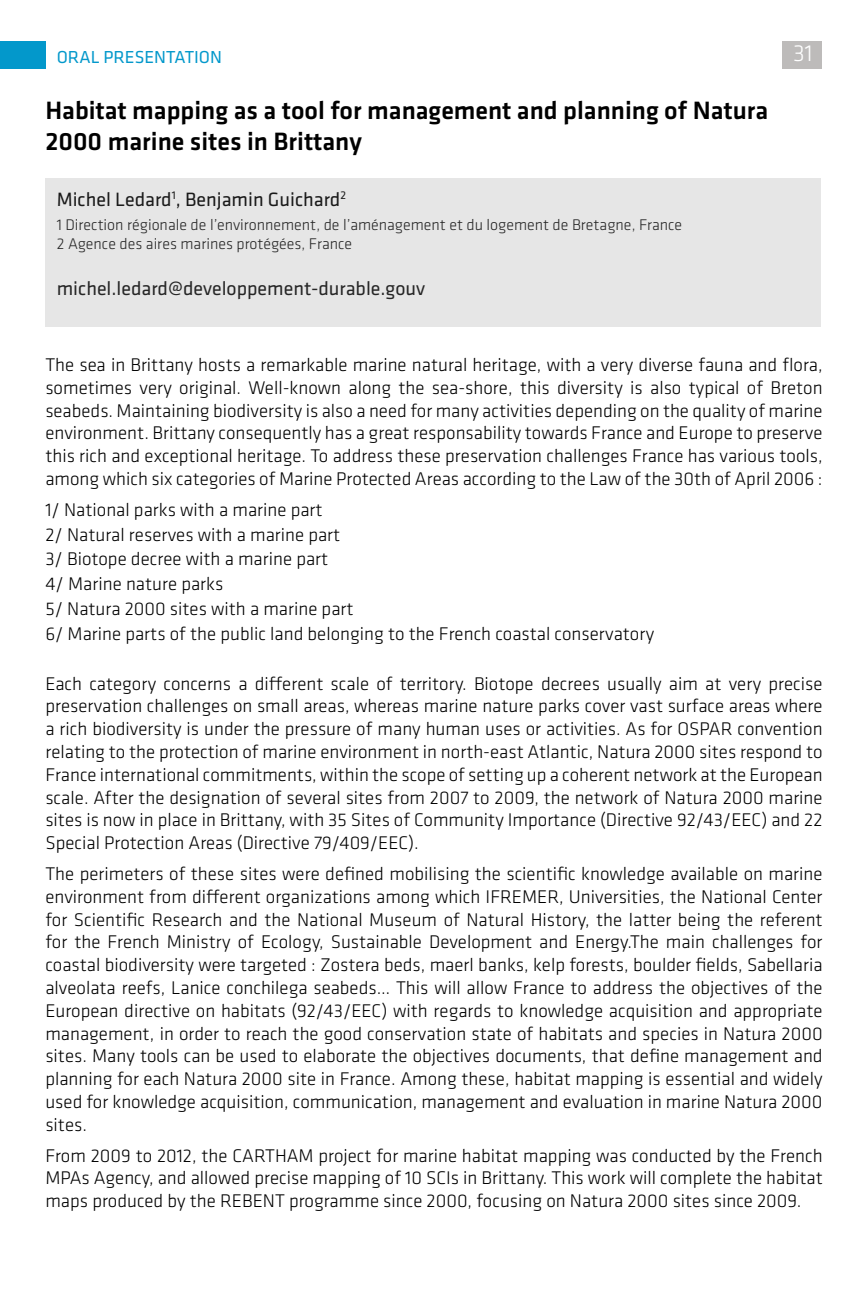
<style>
.page{position:relative;width:868px;height:1293px;background:#fff}
.page>*{position:absolute;margin:0;border:0;box-sizing:border-box;transform-origin:0 0}
.t1{font:500 26px/31.2px "Klavika";color:#000}
.t2{font:300 24px "Klavika";color:#fff}
.t3{font:20px "Klavika";color:#262626}
.t4{font:20px "Klavika";color:#1a1a1a}
.t5{font:300 19px/22.8px "Klavika";color:#000;text-align:justify}
.t6{font:18px "Klavika";color:#0398cb}
.t7{font:300 16px/19.2px "Klavika";color:#262626}
</style>
<div class="page">
<div style="left:782px;top:41px;width:39px;height:27px;background:#bdbbba"></div>
<div style="left:0;top:41px;width:45px;height:27px;background:#0398cb"></div>
<div style="left:45px;top:178px;width:775px;height:149px;background:#e6e6e6"></div>
<p class="t6" style="left:57px;top:45px;width:167px">ORAL PRESENTATION</p>
<p class="t2" style="left:793px;top:39px;width:21px">31</p>
<h1 class="t1" style="left:45px;top:94px;width:724px">Habitat mapping as a tool for management and planning of Natura<br>2000 marine sites in Brittany</h1>
<p class="t4" style="left:57px;top:186px;width:291px">Michel Ledard<sup>1</sup>, Benjamin Guichard<sup>2</sup></p>
<p class="t7" style="left:57px;top:215px;width:627px">1 Direction régionale de l’environnement, de l’aménagement et du logement de Bretagne, France<br>2 Agence des aires marines protégées, France</p>
<p class="t3" style="left:57px;top:275px;width:370px">michel.ledard@developpement-durable.gouv</p>
<p class="t5" style="left:45px;top:353px;width:778px">The sea in Brittany hosts a remarkable marine natural heritage, with a very diverse fauna and flora, sometimes very original. Well-known along the sea-shore, this diversity is also typical of Breton seabeds. Maintaining biodiversity is also a need for many activities depending on the quality of marine environment. Brittany consequently has a great responsability towards France and Europe to preserve this rich and exceptional heritage. To address these preservation challenges France has various tools, among which six categories of Marine Protected Areas according to the Law of the 30th of April 2006 :</p>
<p class="t5" style="left:45px;top:497px;width:610px;line-height:24.8px;text-align:left">1/ National parks with a marine part<br>2/ Natural reserves with a marine part<br>3/ Biotope decree with a marine part<br>4/ Marine nature parks<br>5/ Natura 2000 sites with a marine part<br>6/ Marine parts of the public land belonging to the French coastal conservatory</p>
<p class="t5" style="left:45px;top:671px;width:778px">Each category concerns a different scale of territory. Biotope decrees usually aim at very precise preservation challenges on small areas, whereas marine nature parks cover vast surface areas where a rich biodiversity is under the pressure of many human uses or activities. As for OSPAR convention relating to the protection of marine environment in north-east Atlantic, Natura 2000 sites respond to France international commitments, within the scope of setting up a coherent network at the European scale. After the designation of several sites from 2007 to 2009, the network of Natura 2000 marine sites is now in place in Brittany, with 35 Sites of Community Importance (Directive 92/43/EEC) and 22<br>Special Protection Areas (Directive 79/409/EEC).</p>
<p class="t5" style="left:45px;top:862px;width:778px">The perimeters of these sites were defined mobilising the scientific knowledge available on marine environment from different organizations among which IFREMER, Universities, the National Center for Scientific Research and the National Museum of Natural History, the latter being the referent for the French Ministry of Ecology, Sustainable Development and Energy.The main challenges for coastal biodiversity were targeted : Zostera beds, maerl banks, kelp forests, boulder fields, Sabellaria alveolata reefs, Lanice conchilega seabeds… This will allow France to address the objectives of the European directive on habitats (92/43/EEC) with regards to knowledge acquisition and appropriate management, in order to reach the good conservation state of habitats and species in Natura 2000 sites. Many tools can be used to elaborate the objectives documents, that define management and planning for each Natura 2000 site in France. Among these, habitat mapping is essential and widely used for knowledge acquisition, communication, management and evaluation in marine Natura 2000 sites.</p>
<p class="t5" style="left:45px;top:1143px;width:778px">From 2009 to 2012, the CARTHAM project for marine habitat mapping was conducted by the French MPAs Agency, and allowed precise mapping of 10 SCIs in Brittany. This work will complete the habitat maps produced by the REBENT programme since 2000, focusing on Natura 2000 sites since 2009.</p>
</div>
